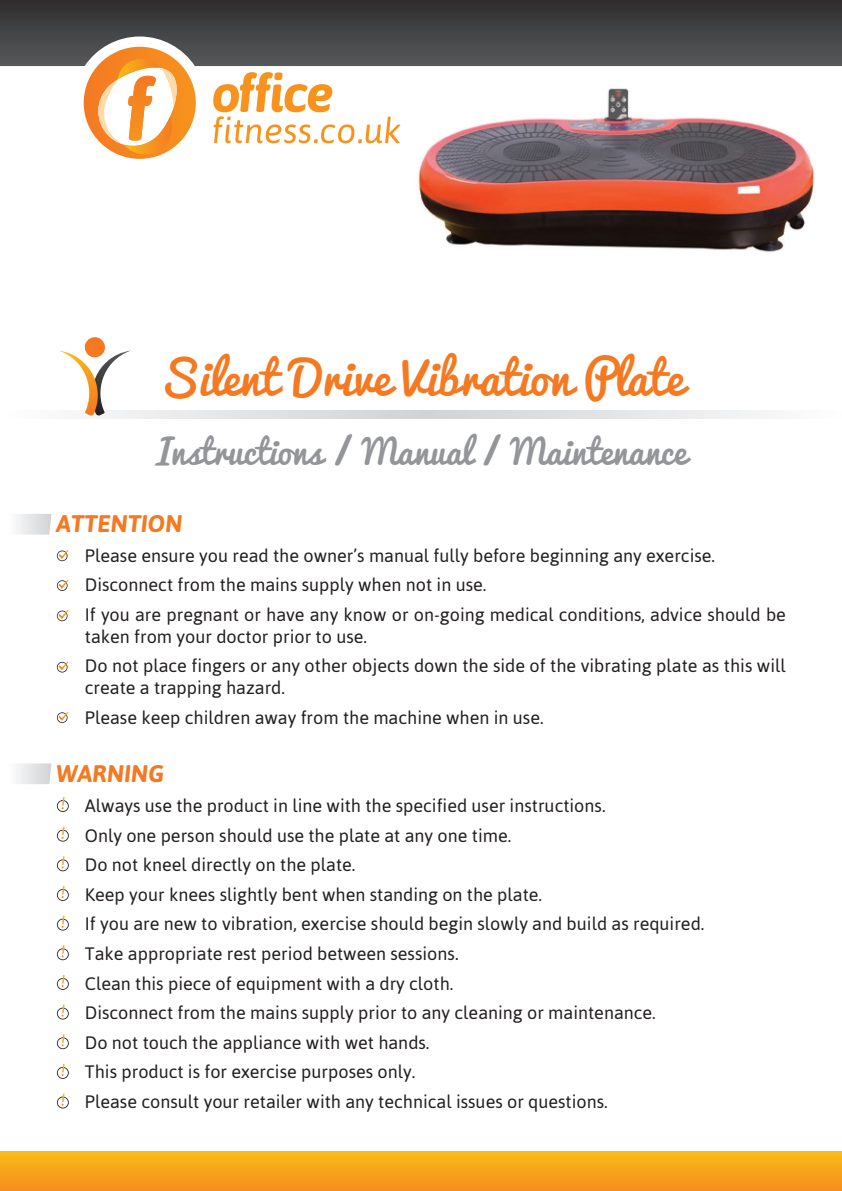
<style>
.page{position:relative;width:842px;height:1191px;background:#fff}
.page>*{position:absolute;margin:0;border:0;box-sizing:border-box;transform-origin:0 0}
.t1{font:46px "Pacifico";color:#f47921}
.t2{font:34px "Pacifico";color:#939598}
.t3{font:italic 700 24px "Asap";color:#f47921}
.t4{font:18px/29.6px "Asap";color:#231f20}
</style>
<div class="page">
<svg style="left:89px;top:410px;width:671px;height:8px;background:#e1e2e4"></svg>
<svg style="left:17px;top:514px;width:35px;height:20px"></svg>
<svg style="left:17px;top:763px;width:35px;height:21px"></svg>
<div style="left:0;top:1151px;width:842px;height:40px;background:linear-gradient(to bottom,#fabd15,#f58e1f)"></div>
<svg style="left:213px;top:72px;width:187px;height:71px"></svg>
<svg style="left:84px;top:66px;width:112px;height:93px"></svg>
<svg style="left:0;top:0;width:842px;height:66px;background:#494746"></svg>
<svg style="left:57px;top:797px;width:12px;height:15px"></svg>
<svg style="left:57px;top:826px;width:12px;height:15px"></svg>
<svg style="left:57px;top:856px;width:12px;height:15px"></svg>
<svg style="left:57px;top:886px;width:12px;height:15px"></svg>
<svg style="left:57px;top:915px;width:12px;height:15px"></svg>
<svg style="left:57px;top:945px;width:12px;height:15px"></svg>
<svg style="left:57px;top:975px;width:12px;height:15px"></svg>
<svg style="left:57px;top:1004px;width:12px;height:15px"></svg>
<svg style="left:57px;top:1034px;width:12px;height:15px"></svg>
<svg style="left:57px;top:1063px;width:12px;height:15px"></svg>
<svg style="left:57px;top:1093px;width:12px;height:15px"></svg>
<svg style="left:59px;top:337px;width:72px;height:78px"></svg>
<svg style="left:57px;top:550px;width:12px;height:11px"></svg>
<svg style="left:57px;top:579px;width:12px;height:12px"></svg>
<svg style="left:57px;top:610px;width:12px;height:11px"></svg>
<svg style="left:57px;top:661px;width:12px;height:11px"></svg>
<svg style="left:57px;top:711px;width:12px;height:12px"></svg>
<img style="left:400px;top:59px;width:430px;height:193px">
<h1 class="t1" style="left:160px;top:338px;width:525px">Silent Drive Vibration Plate</h1>
<h2 class="t2" style="left:156px;top:422px;width:531px">Instructions / Manual / Maintenance</h2>
<h3 class="t3" style="left:57px;top:510px;width:128px">ATTENTION</h3>
<p class="t4" style="left:85px;top:540px;width:703px">Please ensure you read the owner’s manual fully before beginning any exercise.<br>Disconnect from the mains supply when not in use.<br>If you are pregnant or have any know or on-going medical conditions, advice should be</p>
<p class="t4" style="left:85px;top:621px;width:702px">taken from your doctor prior to use.<br>Do not place fingers or any other objects down the side of the vibrating plate as this will</p>
<p class="t4" style="left:85px;top:672px;width:460px">create a trapping hazard.<br>Please keep children away from the machine when in use.</p>
<h3 class="t3" style="left:57px;top:760px;width:109px">WARNING</h3>
<p class="t4" style="left:85px;top:790px;width:621px">Always use the product in line with the specified user instructions.<br>Only one person should use the plate at any one time.<br>Do not kneel directly on the plate.<br>Keep your knees slightly bent when standing on the plate.<br>If you are new to vibration, exercise should begin slowly and build as required.<br>Take appropriate rest period between sessions.<br>Clean this piece of equipment with a dry cloth.<br>Disconnect from the mains supply prior to any cleaning or maintenance.<br>Do not touch the appliance with wet hands.<br>This product is for exercise purposes only.<br>Please consult your retailer with any technical issues or questions.</p>
</div>
